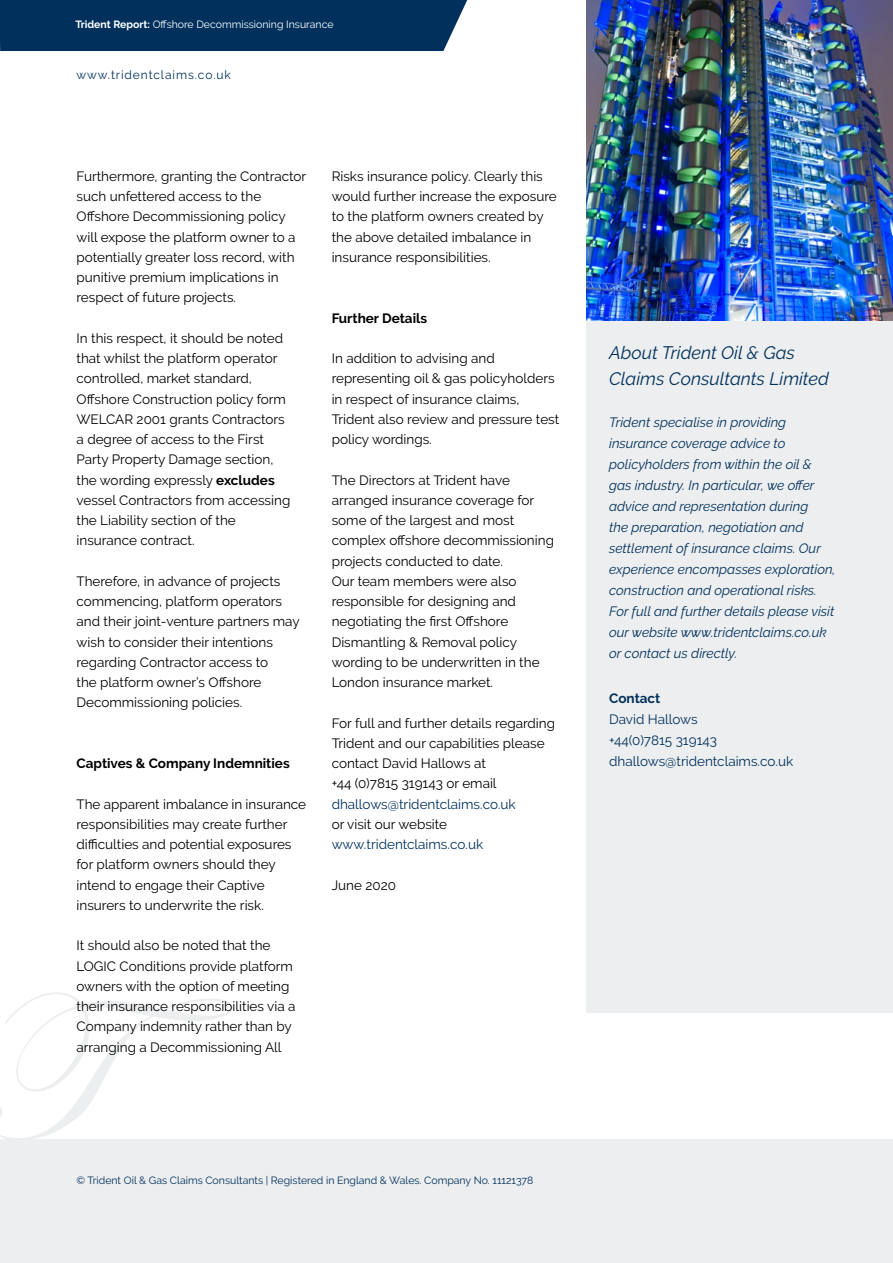
<style>
.page{position:relative;width:893px;height:1263px;background:#fff}
.page>*{position:absolute;margin:0;border:0;box-sizing:border-box;transform-origin:0 0}
.t1{font:italic 18px/25.5px "Raleway";color:#01305c}
.t2{font:13.5px/20.2px "Raleway";color:#000}
.t3{font:italic 13.5px/21px "Raleway";color:#01305c}
.t4{font:13.5px/21px "Raleway";color:#01305c}
.t5{font:700 13.5px "Raleway";color:#000}
.t6{font:700 13.5px "Raleway";color:#01305c}
.t7{font:12px "Raleway";letter-spacing:.075em;color:#01305c}
.t8{font:10.5px "Raleway";color:#01305c}
.t9{font:10.5px "Raleway";color:#fff}
.s1{font-weight:700}
</style>
<div class="page">
<div style="left:0;top:1140px;width:893px;height:123px;background:#eceeef"></div>
<div style="left:0;top:0;width:467px;height:51px;background:#01305c"></div>
<svg style="left:0;top:993px;width:233px;height:147px"></svg>
<img style="left:587px;top:0;width:306px;height:321px">
<div style="left:587px;top:321px;width:306px;height:691px;background:#eceeef"></div>
<p class="t9" style="left:75px;top:18px;width:260px"><span class="s1">Trident Report:</span> Offshore Decommissioning Insurance</p>
<p class="t7" style="left:76px;top:68px;width:156px">www.tridentclaims.co.uk</p>
<p class="t2" style="left:77px;top:166px;width:231px">Furthermore, granting the Contractor such unfettered access to the Offshore Decommissioning policy will expose the platform owner to a potentially greater loss record, with punitive premium implications in respect of future projects.</p>
<p class="t2" style="left:77px;top:328px;width:215px">In this respect, it should be noted that whilst the platform operator controlled, market standard,<br>Offshore Construction policy form<br>WELCAR 2001 grants Contractors a degree of access to the First<br>Party Property Damage section, the wording expressly <span class="s1">excludes </span>vessel Contractors from accessing the Liability section of the insurance contract.</p>
<p class="t2" style="left:77px;top:571px;width:225px">Therefore, in advance of projects commencing, platform operators and their joint-venture partners may wish to consider their intentions regarding Contractor access to<br>the platform owner’s Offshore<br>Decommissioning policies.</p>
<p class="t5" style="left:77px;top:756px;width:215px">Captives &amp; Company Indemnities</p>
<p class="t2" style="left:77px;top:794px;width:231px">The apparent imbalance in insurance responsibilities may create further difficulties and potential exposures for platform owners should they intend to engage their Captive insurers to underwrite the risk.</p>
<p class="t2" style="left:77px;top:935px;width:220px">It should also be noted that the LOGIC Conditions provide platform owners with the option of meeting their insurance responsibilities via a Company indemnity rather than by arranging a Decommissioning All</p>
<p class="t2" style="left:332px;top:166px;width:227px">Risks insurance policy. Clearly this would further increase the exposure to the platform owners created by the above detailed imbalance in insurance responsibilities.</p>
<p class="t5" style="left:332px;top:310px;width:97px">Further Details</p>
<p class="t2" style="left:332px;top:348px;width:229px">In addition to advising and representing oil &amp; gas policyholders in respect of insurance claims,<br>Trident also review and pressure test policy wordings.</p>
<p class="t2" style="left:332px;top:470px;width:224px">The Directors at Trident have arranged insurance coverage for some of the largest and most complex offshore decommissioning projects conducted to date.<br>Our team members were also responsible for designing and negotiating the first Offshore<br>Dismantling &amp; Removal policy wording to be underwritten in the<br>London insurance market.</p>
<p class="t2" style="left:332px;top:713px;width:225px">For full and further details regarding<br>Trident and our capabilities please contact David Hallows at<br>+44 (0)7815 319143 or email</p>
<p class="t4" style="left:332px;top:793px;width:186px">dhallows@tridentclaims.co.uk</p>
<p class="t2" style="left:332px;top:814px;width:117px">or visit our website</p>
<p class="t4" style="left:332px;top:834px;width:153px">www.tridentclaims.co.uk</p>
<p class="t2" style="left:332px;top:875px;width:66px">June 2020</p>
<p class="t8" style="left:77px;top:1174px;width:458px">© Trident Oil &amp; Gas Claims Consultants | Registered in England &amp; Wales. Company No. 11121378</p>
<h1 class="t1" style="left:609px;top:340px;width:221px">About Trident Oil &amp; Gas<br>Claims Consultants Limited</h1>
<p class="t3" style="left:609px;top:411px;width:228px">Trident specialise in providing insurance coverage advice to policyholders from within the oil &amp; gas industry. In particular, we offer advice and representation during<br>the preparation, negotiation and settlement of insurance claims. Our experience encompasses exploration, construction and operational risks.<br>For full and further details please visit our website www.tridentclaims.co.uk or contact us directly.</p>
<p class="t6" style="left:609px;top:690px;width:53px">Contact</p>
<p class="t4" style="left:609px;top:708px;width:186px">David Hallows<br>+44(0)7815 319143 dhallows@tridentclaims.co.uk</p>
</div>
